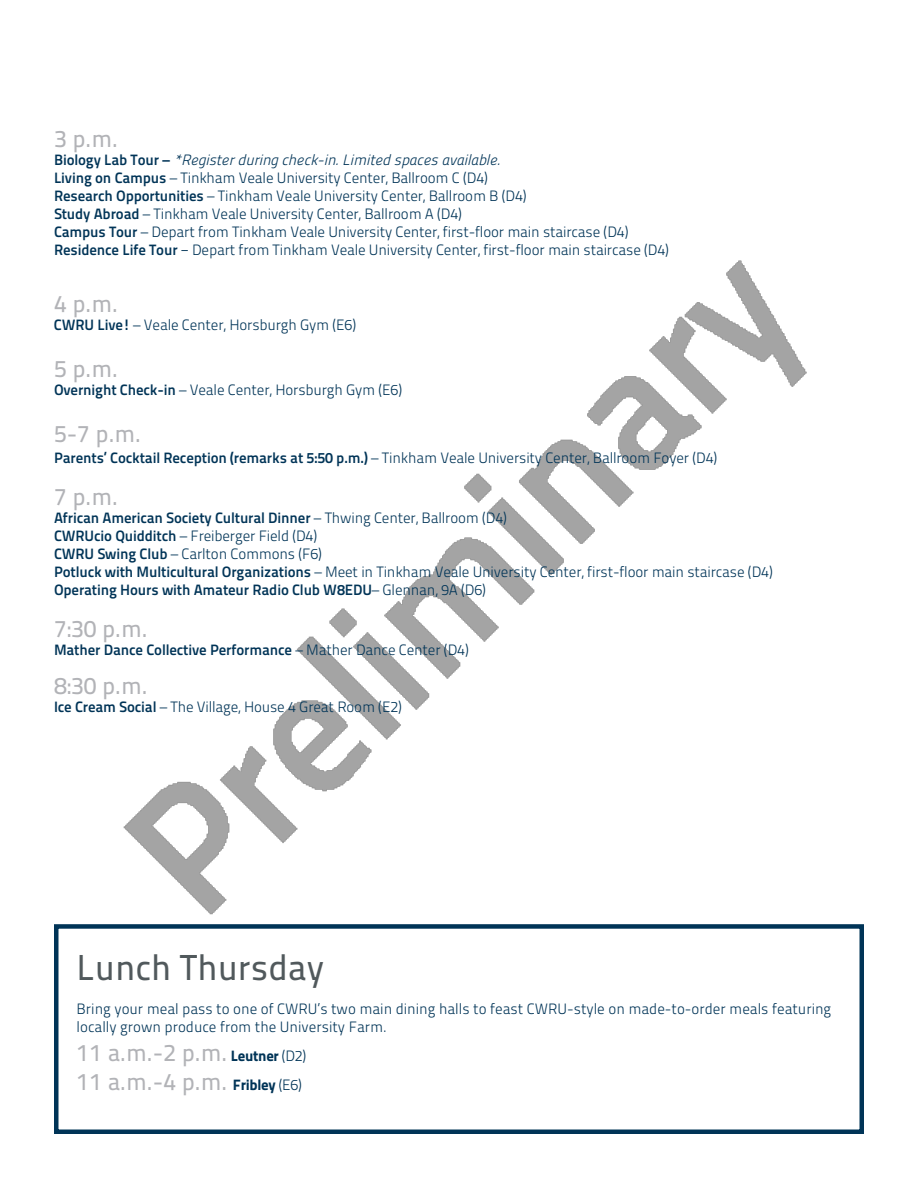
<style>
.page{position:relative;width:918px;height:1188px;background:#fff}
.page>*{position:absolute;margin:0;border:0;box-sizing:border-box;transform-origin:0 0}
.t1{font:36px "Titillium Maps 26 L 500 wt";color:#51595c}
.t2{font:24px/28.8px "Titillium Maps 26 L 500 wt";color:#b2b3b7}
.t3{font:15px/18px "Titillium Maps 26 L 250 wt";letter-spacing:-.01em;color:#003457}
.t4{font:15px "Titillium Maps 26 L 750 wt";letter-spacing:-.01em;color:#003457}
.t5{font:15px "Titillitalic 250 wt";letter-spacing:-.01em;color:#003457}
.s1{font-family:"Titillium Maps 26 L 750 wt"}
.s2{font-family:"Titillium Maps 26 L 250 wt"}
.s3{font-family:"Titillium Maps 26 L 999 wt";font-size:15px;color:#003457}
.s4{font-family:"Titillium Maps 26 L 250 wt";font-size:15px;color:#003457}
</style>
<div class="page">
<img style="left:123px;top:260px;width:684px;height:655px">
<div style="left:54px;top:924px;width:810px;height:210px;background:#fff;border:4px solid #003457"></div>
<h2 class="t2" style="left:54px;top:123px;width:65px">3 p.m.</h2>
<p class="t5" style="left:54px;top:149px;width:448px"><span class="s1">Biology Lab Tour –</span> *Register during check-in. Limited spaces available.</p>
<p class="t3" style="left:54px;top:168px;width:617px"><span class="s1">Living on Campus</span> – Tinkham Veale University Center, Ballroom C (D4)<br><span class="s1">Research Opportunities</span> – Tinkham Veale University Center, Ballroom B (D4)<br><span class="s1">Study Abroad</span> – Tinkham Veale University Center, Ballroom A (D4)<br><span class="s1">Campus Tour</span> – Depart from Tinkham Veale University Center, first-floor main staircase (D4)<br><span class="s1">Residence Life Tour</span> − Depart from Tinkham Veale University Center, first-floor main staircase (D4)</p>
<h2 class="t2" style="left:54px;top:288px;width:65px">4 p.m.</h2>
<p class="t3" style="left:54px;top:315px;width:304px"><span class="s1">CWRU Live!</span> – Veale Center, Horsburgh Gym (E6)</p>
<h2 class="t2" style="left:54px;top:353px;width:65px">5 p.m.</h2>
<p class="t3" style="left:54px;top:380px;width:350px"><span class="s1">Overnight Check-in</span> – Veale Center, Horsburgh Gym (E6)</p>
<h2 class="t2" style="left:54px;top:417px;width:89px">5-7 p.m.</h2>
<p class="t3" style="left:54px;top:448px;width:665px"><span class="s1">Parents’ Cocktail Reception (remarks at 5:50 p.m.)</span> – Tinkham Veale University Center, Ballroom Foyer (D4)</p>
<h2 class="t2" style="left:54px;top:480px;width:65px">7 p.m.</h2>
<p class="t4" style="left:54px;top:506px;width:455px">African American Society Cultural Dinner <span class="s2">– Thwing Center, Ballroom (D4)</span></p>
<p class="t3" style="left:54px;top:526px;width:720px"><span class="s1">CWRUcio Quidditch</span> – Freiberger Field (D4)<br><span class="s1">CWRU Swing Club</span> – Carlton Commons (F6)<br><span class="s1">Potluck with Multicultural Organizations</span> – Meet in Tinkham Veale University Center, first-floor main staircase (D4)</p>
<p class="t4" style="left:54px;top:578px;width:434px">Operating Hours with Amateur Radio Club W8EDU<span class="s2">– Glennan, 9A (D6)</span></p>
<h2 class="t2" style="left:54px;top:612px;width:95px">7:30 p.m.</h2>
<p class="t4" style="left:54px;top:638px;width:416px">Mather Dance Collective Performance <span class="s2">– Mather Dance Center (D4)</span></p>
<h2 class="t2" style="left:54px;top:669px;width:95px">8:30 p.m.</h2>
<p class="t3" style="left:54px;top:697px;width:350px"><span class="s1">Ice Cream Social</span> – The Village, House 4 Great Room (E2)</p>
<h1 class="t1" style="left:77px;top:940px;width:249px">Lunch Thursday</h1>
<p class="t3" style="left:77px;top:999px;width:756px">Bring your meal pass to one of CWRU’s two main dining halls to feast CWRU-style on made-to-order meals featuring locally grown produce from the University Farm.</p>
<h2 class="t2" style="left:77px;top:1037px;width:231px">11 a.m.-2 p.m. <span class="s3">Leutner</span> <span class="s4">(D2)<br></span>11 a.m.-4 p.m. <span class="s3">Fribley</span> <span class="s4">(E6)</span></h2>
</div>
